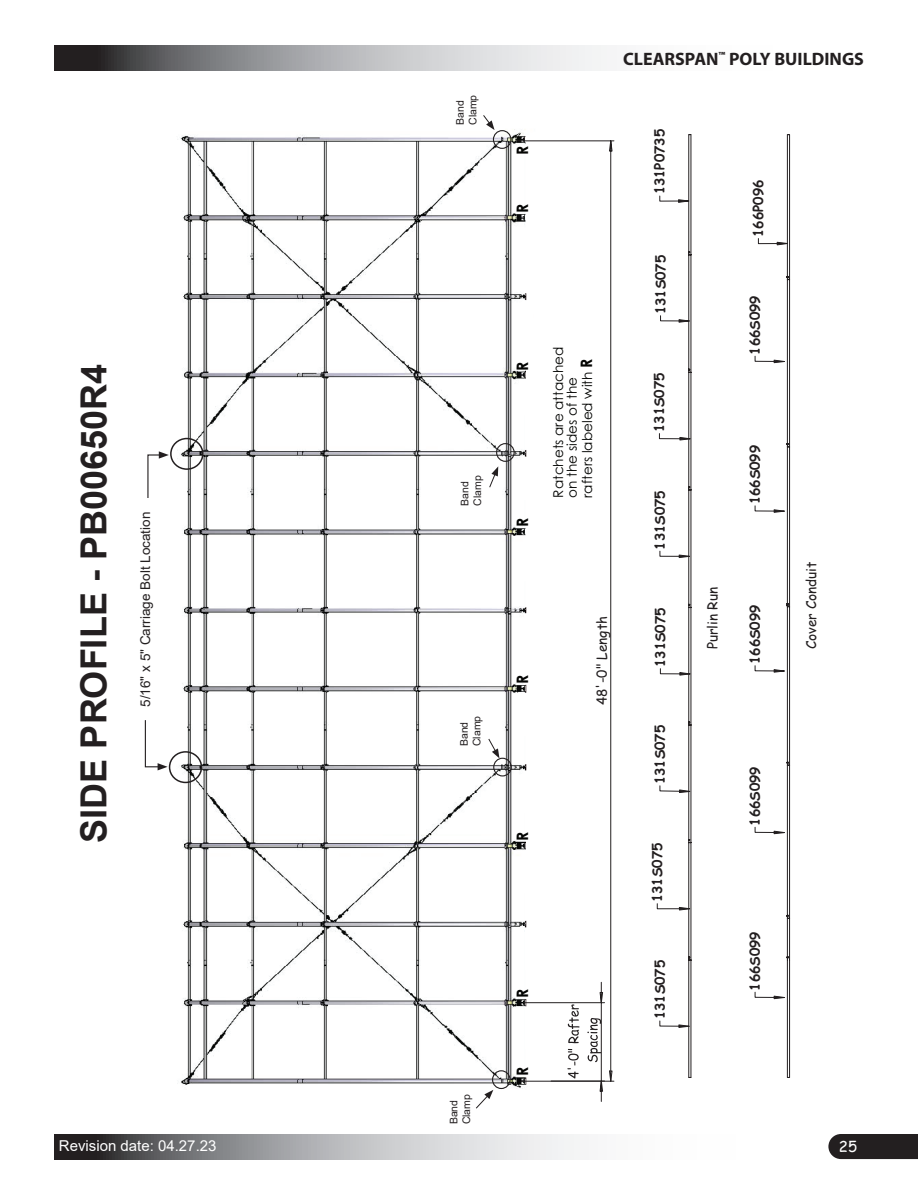
<style>
.page{position:relative;width:918px;height:1188px;background:#fff}
.page>*{position:absolute;margin:0;border:0;box-sizing:border-box;transform-origin:0 0}
.Technical_Header{font:700 36px "Arial";color:#231f20}
.t1{font:700 18px "Myriad Pro";color:#231f20}
.t2{font:700 15.9px "Century Gothic";color:#040503}
.t3{font:15px "Arial";color:#fff}
.t4{font:15px "Comic Sans MS";color:#fff}
.t5{font:700 13.65px "Comic Sans MS";color:#231f20}
.t6{font:13.65px/13.6px "Century Gothic";color:#040503}
.t7{font:13.65px "Comic Sans MS";color:#231f20}
.Callouts{font:13.5px "Arial";color:#231f20}
.Callouts-2{font:10.5px/12.6px "Arial";color:#231f20}
.s1{font-weight:700;font-size:15.9px}
</style>
<div class="page">
<svg style="left:54px;top:45px;width:553px;height:25px;background:#a1a1a4"></svg>
<div style="left:828px;top:1134px;width:90px;height:25px;background:#231f20"></div>
<svg style="left:55px;top:1134px;width:525px;height:25px;background:#a1a1a3"></svg>
<img style="left:168px;top:129px;width:376px;height:962px">
<svg style="left:678px;top:134px;width:14px;height:108px"></svg>
<svg style="left:757px;top:134px;width:33px;height:944px"></svg>
<svg style="left:613px;top:242px;width:175px;height:840px"></svg>
<hr style="left:516px;top:141px;width:98px;height:1px;background:#231f20">
<hr style="left:521px;top:1081px;width:93px;height:1px;background:#231f20">
<svg style="left:609px;top:140px;width:4px;height:942px"></svg>
<svg style="left:567px;top:1049px;width:12px;height:30px"></svg>
<svg style="left:568px;top:1004px;width:12px;height:39px"></svg>
<hr style="left:524px;top:1002px;width:81px;height:1px;background:#231f20">
<svg style="left:587px;top:982px;width:16px;height:120px"></svg>
<div style="left:170px;top:438px;width:34px;height:32px;border:2px solid #231f20;border-radius:50%"></div>
<div style="left:169px;top:751px;width:33px;height:32px;border:2px solid #231f20;border-radius:50%"></div>
<svg style="left:147px;top:451px;width:22px;height:48px"></svg>
<svg style="left:144px;top:720px;width:24px;height:50px"></svg>
<div style="left:492px;top:1070px;width:19px;height:19px;border:1px solid #231f20;border-radius:50%"></div>
<svg style="left:475px;top:1090px;width:18px;height:19px"></svg>
<div style="left:493px;top:130px;width:19px;height:19px;border:1px solid #231f20;border-radius:50%"></div>
<svg style="left:482px;top:115px;width:13px;height:15px"></svg>
<div style="left:496px;top:443px;width:19px;height:19px;border:1px solid #231f20;border-radius:50%"></div>
<svg style="left:489px;top:466px;width:9px;height:22px"></svg>
<div style="left:493px;top:758px;width:19px;height:19px;border:1px solid #231f20;border-radius:50%"></div>
<svg style="left:488px;top:738px;width:12px;height:20px"></svg>
<p class="Technical_Header" style="left:68px;top:843px;width:480px;rotate:-90deg">SIDE PROFILE - PB00650R4</p>
<p class="Callouts" style="left:136px;top:707px;width:196px;rotate:-90deg">5/16" x 5" Carriage Bolt Location</p>
<p class="t3" style="left:59px;top:1135px;width:159px">Revision date: 04.27.23</p>
<p class="Callouts-2" style="left:454px;top:125px;width:32px;rotate:-90deg">Band<br>Clamp</p>
<p class="Callouts-2" style="left:458px;top:506px;width:32px;rotate:-90deg">Band<br>Clamp</p>
<p class="Callouts-2" style="left:458px;top:746px;width:32px;rotate:-90deg">Band<br>Clamp</p>
<p class="Callouts-2" style="left:448px;top:1124px;width:32px;rotate:-90deg">Band<br>Clamp</p>
<h2 class="t1" style="left:623px;top:47px;width:242px">CLEARSPAN<sup>™</sup> POLY BUILDINGS</h2>
<p class="t2" style="left:510px;top:155px;width:11px;rotate:-90deg">R</p>
<p class="t2" style="left:510px;top:213px;width:11px;rotate:-90deg">R</p>
<p class="t2" style="left:510px;top:371px;width:11px;rotate:-90deg">R</p>
<p class="t2" style="left:510px;top:527px;width:11px;rotate:-90deg">R</p>
<p class="t6" style="left:551px;top:498px;width:152px;rotate:-90deg">Ratchets are attached on the sides of the</p>
<p class="t6" style="left:580px;top:498px;width:140px;rotate:-90deg">rafters labeled with <span class="s1">R</span></p>
<p class="t2" style="left:510px;top:684px;width:11px;rotate:-90deg">R</p>
<p class="t7" style="left:592px;top:705px;width:91px;rotate:-90deg">48'-0" Length</p>
<p class="t2" style="left:510px;top:841px;width:11px;rotate:-90deg">R</p>
<p class="t2" style="left:510px;top:998px;width:11px;rotate:-90deg">R</p>
<p class="t2" style="left:510px;top:1076px;width:11px;rotate:-90deg">R</p>
<p class="t5" style="left:650px;top:194px;width:67px;rotate:-90deg">131P0735</p>
<p class="t5" style="left:650px;top:314px;width:61px;rotate:-90deg">131S075</p>
<p class="t5" style="left:649px;top:432px;width:61px;rotate:-90deg">131S075</p>
<p class="t5" style="left:650px;top:550px;width:61px;rotate:-90deg">131S075</p>
<p class="t5" style="left:650px;top:667px;width:61px;rotate:-90deg">131S075</p>
<p class="t5" style="left:650px;top:784px;width:61px;rotate:-90deg">131S075</p>
<p class="t5" style="left:647px;top:902px;width:61px;rotate:-90deg">131S075</p>
<p class="t5" style="left:650px;top:1019px;width:61px;rotate:-90deg">131S075</p>
<p class="t5" style="left:748px;top:237px;width:59px;rotate:-90deg">166P096</p>
<p class="t5" style="left:745px;top:355px;width:61px;rotate:-90deg">166S099</p>
<p class="t5" style="left:745px;top:504px;width:61px;rotate:-90deg">166S099</p>
<p class="t7" style="left:703px;top:649px;width:64px;rotate:-90deg">Purlin Run</p>
<p class="t5" style="left:745px;top:664px;width:61px;rotate:-90deg">166S099</p>
<p class="t5" style="left:745px;top:826px;width:61px;rotate:-90deg">166S099</p>
<p class="t5" style="left:745px;top:991px;width:61px;rotate:-90deg">166S099</p>
<p class="t7" style="left:801px;top:649px;width:89px;rotate:-90deg">Cover Conduit</p>
<p class="t4" style="left:839px;top:1135px;width:20px">25</p>
</div>
